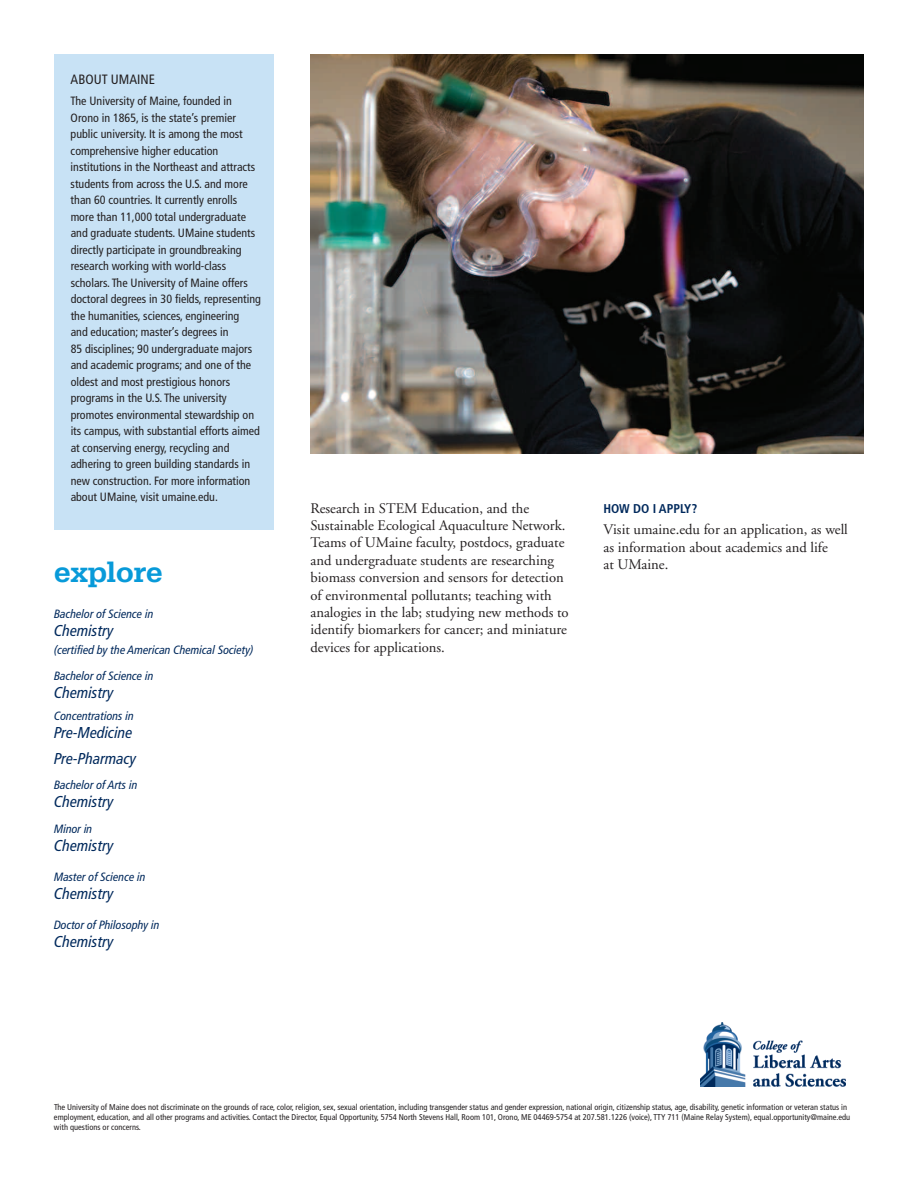
<style>
.page{position:relative;width:918px;height:1188px;background:#fff}
.page>*{position:absolute;margin:0;border:0;box-sizing:border-box;transform-origin:0 0}
.t1{font:500 30px "URW Egyptienne T";color:#089ad9}
.t2{font:italic condensed 15.75px/25.5px "Frutiger LT Pro";color:#00295c}
.t3{font:14.7px/17.4px "Adobe Garamond";color:#231f20}
.t4{font:condensed 13.5px "Frutiger";color:#231f20}
.t5{font:700 condensed 12.75px "Frutiger";color:#00295c}
.t6{font:condensed 12px/16.5px "Frutiger";color:#231f20}
.t7{font:italic condensed 12px/25.5px "Frutiger LT Pro";color:#00295c}
.t8{font:condensed 8.4px/10.1px "Frutiger";color:#231f20}
</style>
<div class="page">
<img style="left:310px;top:54px;width:554px;height:400px">
<div style="left:54px;top:54px;width:219px;height:475px;background:#c8e2f5"></div>
<img style="left:700px;top:1023px;width:145px;height:64px">
<p class="t4" style="left:71px;top:74px;width:86px">ABOUT UMAINE</p>
<p class="t6" style="left:71px;top:94px;width:192px">The University of Maine, founded in Orono in 1865, is the state’s premier public university. It is among the most comprehensive higher education institutions in the Northeast and attracts students from across the U.S. and more than 60 countries. It currently enrolls more than 11,000 total undergraduate and graduate students. UMaine students directly participate in groundbreaking research working with world-class scholars. The University of Maine offers doctoral degrees in 30 fields, representing the humanities, sciences, engineering<br>and education; master’s degrees in<br>85 disciplines; 90 undergraduate majors and academic programs; and one of the oldest and most prestigious honors programs in the U.S. The university promotes environmental stewardship on its campus, with substantial efforts aimed at conserving energy, recycling and adhering to green building standards in new construction. For more information about UMaine, visit umaine.edu.</p>
<h1 class="t1" style="left:54px;top:554px;width:110px">explore</h1>
<p class="t7" style="left:54px;top:603px;width:101px">Bachelor of Science in</p>
<h2 class="t2" style="left:54px;top:620px;width:61px">Chemistry</h2>
<p class="t7" style="left:54px;top:639px;width:201px">(certified by the American Chemical Society)<br>Bachelor of Science in</p>
<h2 class="t2" style="left:54px;top:681px;width:61px">Chemistry</h2>
<p class="t7" style="left:54px;top:705px;width:82px">Concentrations in</p>
<h2 class="t2" style="left:54px;top:722px;width:84px">Pre-Medicine<br>Pre-Pharmacy</h2>
<p class="t7" style="left:54px;top:774px;width:85px">Bachelor of Arts in</p>
<h2 class="t2" style="left:54px;top:791px;width:61px">Chemistry</h2>
<p class="t7" style="left:54px;top:817px;width:40px">Minor in</p>
<h2 class="t2" style="left:54px;top:834px;width:61px">Chemistry</h2>
<p class="t7" style="left:54px;top:865px;width:93px">Master of Science in</p>
<h2 class="t2" style="left:54px;top:882px;width:61px">Chemistry</h2>
<p class="t7" style="left:54px;top:913px;width:107px">Doctor of Philosophy in</p>
<h2 class="t2" style="left:54px;top:930px;width:61px">Chemistry</h2>
<p class="t3" style="left:310px;top:500px;width:260px">Research in STEM Education, and the Sustainable Ecological Aquaculture Network.<br>Teams of UMaine faculty, postdocs, graduate and undergraduate students are researching biomass conversion and sensors for detection of environmental pollutants; teaching with analogies in the lab; studying new methods to identify biomarkers for cancer; and miniature devices for applications.</p>
<p class="t5" style="left:603px;top:503px;width:95px">HOW DO I APPLY?</p>
<p class="t3" style="left:603px;top:522px;width:246px">Visit umaine.edu for an application, as well as information about academics and life<br>at UMaine.</p>
<p class="t8" style="left:54px;top:1103px;width:798px">The University of Maine does not discriminate on the grounds of race, color, religion, sex, sexual orientation, including transgender status and gender expression, national origin, citizenship status, age, disability, genetic information or veteran status in employment, education, and all other programs and activities. Contact the Director, Equal Opportunity, 5754 North Stevens Hall, Room 101, Orono, ME 04469-5754 at 207.581.1226 (voice), TTY 711 (Maine Relay System), equal.opportunity@maine.edu with questions or concerns.</p>
</div>
